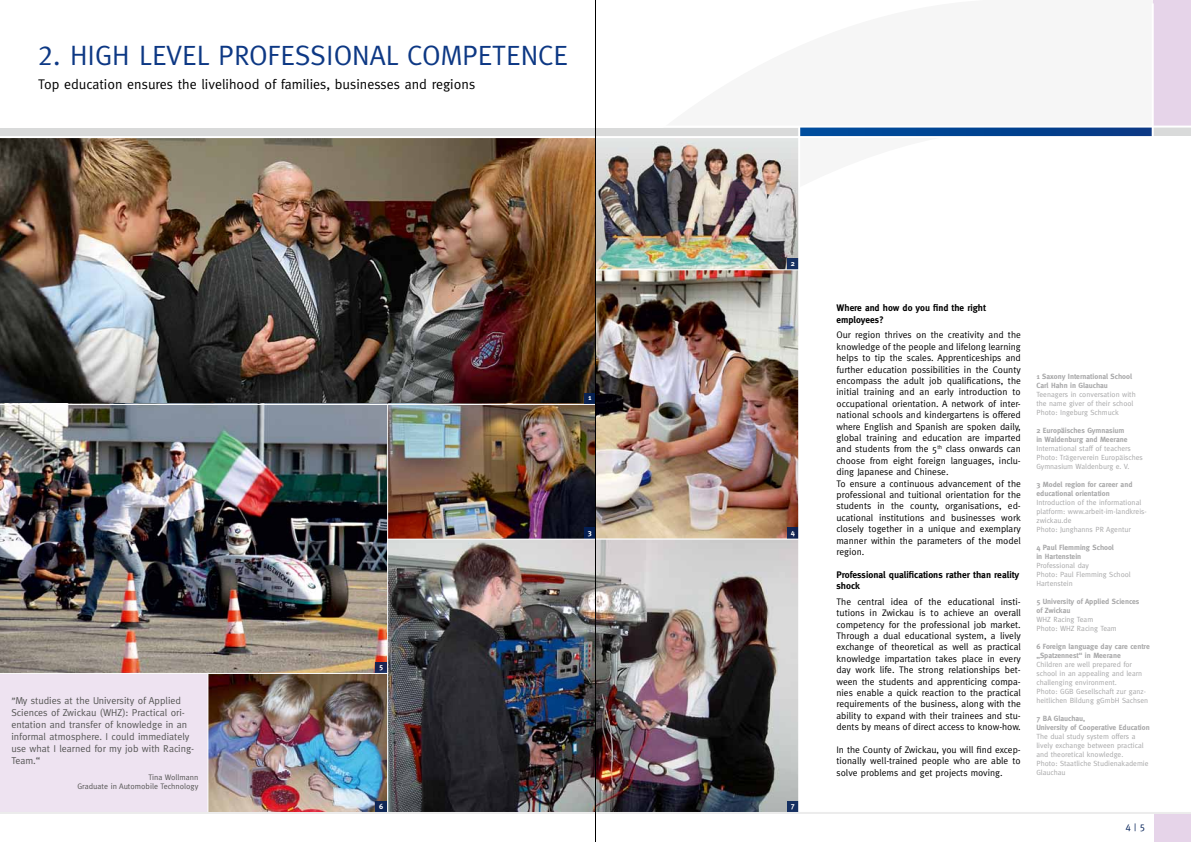
<style>
.page{position:relative;width:1191px;height:842px;background:#fff}
.page>*{position:absolute;margin:0;border:0;box-sizing:border-box;transform-origin:0 0}
.t1{font:28px "Meta Caps";color:#0d3884}
.t2{font:14px "Meta";color:#000}
.t3{font:10px/12px "Meta";color:#565655}
.t4{font:10px "Meta Caps";color:#042158}
.t5{font:9.5px/11.4px "Meta";color:#000;text-align:justify}
.t6{font:700 9.5px/11.4px "Meta";color:#000}
.t7{font:8px/9.6px "Meta";color:#565655;text-align:right}
.t8{font:7.5px/9px "Meta";color:#a7a7a8}
.t9{font:700 7.5px/9px "Meta";color:#a7a7a8}
.t10{font:700 7.5px "Meta";color:#fff}
.s1{font-family:"Kautiva"}
</style>
<div class="page">
<img style="left:0;top:138px;width:595px;height:266px">
<img style="left:0;top:405px;width:387px;height:268px">
<img style="left:388px;top:540px;width:207px;height:272px">
<img style="left:208px;top:674px;width:179px;height:138px">
<img style="left:388px;top:405px;width:207px;height:134px">
<div style="left:0;top:674px;width:208px;height:138px;background:#eee3f1"></div>
<div style="left:584px;top:393px;width:11px;height:11px;background:#042158"></div>
<svg style="left:375px;top:662px;width:12px;height:11px"></svg>
<div style="left:375px;top:801px;width:12px;height:11px;background:#0f2655"></div>
<div style="left:584px;top:528px;width:11px;height:11px;background:#041e51"></div>
<hr style="left:207px;top:673px;width:1px;height:139px;background:#fff">
<div style="left:0;top:128px;width:595px;height:8px;background:#d9dada"></div>
<hr style="left:0;top:812px;width:595px;height:2px;background:#ececec">
<div style="left:1153px;top:0;width:38px;height:128px;background:#e6d4e9"></div>
<div style="left:1154px;top:813px;width:37px;height:29px;background:#e6d4e9"></div>
<img style="left:596px;top:138px;width:202px;height:131px">
<img style="left:596px;top:540px;width:202px;height:272px">
<img style="left:596px;top:270px;width:202px;height:269px">
<div style="left:787px;top:258px;width:11px;height:12px;background:#163061"></div>
<div style="left:787px;top:528px;width:11px;height:11px;background:#122453"></div>
<div style="left:787px;top:801px;width:11px;height:11px;background:#152f61"></div>
<hr style="left:595px;top:269px;width:204px;height:1px;background:#fff">
<div style="left:595px;top:128px;width:204px;height:8px;background:#d9dada"></div>
<div style="left:799px;top:128px;width:353px;height:9px;background:#004391"></div>
<div style="left:1153px;top:128px;width:38px;height:8px;background:#d9dada"></div>
<hr style="left:595px;top:136px;width:596px;height:2px;background:#fff">
<hr style="left:1151px;top:3px;width:2px;height:135px;background:#fff">
<hr style="left:595px;top:126px;width:596px;height:2px;background:#fff">
<hr style="left:595px;top:812px;width:596px;height:2px;background:#ececec">
<hr style="left:798px;top:127px;width:2px;height:685px;background:#fff">
<hr style="left:595px;top:0;width:1px;height:842px;background:#000">
<h1 class="t1" style="left:38px;top:39px;width:531px">2. HIGH LEVEL PROFESSIONAL COMPETENCE</h1>
<h2 class="t2" style="left:38px;top:76px;width:438px">Top education ensures the livelihood of families, businesses and regions</h2>
<p class="t3" style="left:11px;top:695px;width:184px"><span class="s1">”</span>My studies at the University of Applied Sciences of Zwickau (WHZ): Practical ori&shy;entation and transfer of knowledge in an informal atmosphere. I could immediately use what I learned for my job with Racing-Team.“</p>
<p class="t7" style="left:78px;top:772px;width:122px">Tina Wollmann<br>Graduate in Automobile Technology</p>
<p class="t10" style="left:379px;top:662px;width:6px">5</p>
<p class="t10" style="left:379px;top:802px;width:6px">6</p>
<p class="t10" style="left:588px;top:393px;width:5px">1</p>
<p class="t10" style="left:588px;top:528px;width:6px">3</p>
<p class="t10" style="left:791px;top:259px;width:6px">2</p>
<p class="t10" style="left:791px;top:528px;width:6px">4</p>
<p class="t10" style="left:791px;top:801px;width:6px">7</p>
<p class="t6" style="left:836px;top:302px;width:151px">Where and how do you find the right employees?</p>
<p class="t5" style="left:836px;top:329px;width:186px;text-align:left">Our region thrives on the creativity and the knowledge of the people and lifelong learning helps to tip the scales. Apprenticeships and further education possibilities in the County encompass the adult job qualifications, the initial training and an early introduction to occupational orientation. A network of inter&shy;national schools and kindergartens is offered where English and Spanish are spoken daily, global training and education are imparted and students from the 5<sup>th</sup> class onwards can choose from eight foreign languages, inclu&shy;ding Japanese and Chinese.<br>To ensure a continuous advancement of the professional and tuitional orientation for the students in the county, organisations, ed&shy;ucational institutions and businesses work closely together in a unique and exemplary manner within the parameters of the model region.</p>
<p class="t6" style="left:836px;top:569px;width:184px">Professional qualifications rather than reality shock</p>
<p class="t5" style="left:836px;top:596px;width:186px">The central idea of the educational insti&shy;tutions in Zwickau is to achieve an overall competency for the professional job market.<br>Through a dual educational system, a lively exchange of theoretical as well as practical knowledge impartation takes place in every day work life. The strong relationships bet&shy;ween the students and apprenticing compa&shy;nies enable a quick reaction to the practical requirements of the business, along with the ability to expand with their trainees and stu&shy;dents by means of direct access to know-how.</p>
<p class="t5" style="left:836px;top:744px;width:186px">In the County of Zwickau, you will find excep&shy;tionally well-trained people who are able to solve problems and get projects moving.</p>
<p class="t9" style="left:1036px;top:372px;width:97px">1 Saxony International School<br>Carl Hahn in Glauchau</p>
<p class="t8" style="left:1036px;top:390px;width:101px">Teenagers in conversation with the name giver of their school<br>Photo: Ingeburg Schmuck</p>
<p class="t9" style="left:1036px;top:426px;width:93px">2 Europäisches Gymnasium in Waldenburg and Meerane</p>
<p class="t8" style="left:1036px;top:444px;width:108px">International staff of teachers<br>Photo: Trägerverein Europäisches<br>Gymnasium Waldenburg e. V.</p>
<p class="t9" style="left:1036px;top:480px;width:98px">3 Model region for career and educational orientation</p>
<p class="t8" style="left:1036px;top:498px;width:112px">Introduction of the informational platform: www.arbeit-im-landkreis&shy;zwickau.de<br>Photo: Junghanns PR Agentur</p>
<p class="t9" style="left:1036px;top:543px;width:79px">4 Paul Flemming School in Hartenstein</p>
<p class="t8" style="left:1036px;top:561px;width:96px">Professional day<br>Photo: Paul Flemming School<br>Hartenstein</p>
<p class="t9" style="left:1036px;top:597px;width:104px">5 University of Applied Sciences of Zwickau</p>
<p class="t8" style="left:1036px;top:615px;width:82px">WHZ Racing Team<br>Photo: WHZ Racing Team</p>
<p class="t9" style="left:1036px;top:642px;width:115px">6 Foreign language day care centre „Spatzennest“ in Meerane</p>
<p class="t8" style="left:1036px;top:660px;width:113px">Children are well prepared for school in an appealing and learn challenging environment.<br>Photo: GGB Gesellschaft zur ganz&shy;heitlichen Bildung gGmbH Sachsen</p>
<p class="t9" style="left:1036px;top:714px;width:115px">7 BA Glauchau,<br>University of Cooperative Education</p>
<p class="t8" style="left:1036px;top:732px;width:114px">The dual study system offers a lively exchange between practical and theoretical knowledge.<br>Photo: Staatliche Studienakademie<br>Glauchau</p>
<p class="t4" style="left:1125px;top:822px;width:21px">4 | 5</p>
</div>
